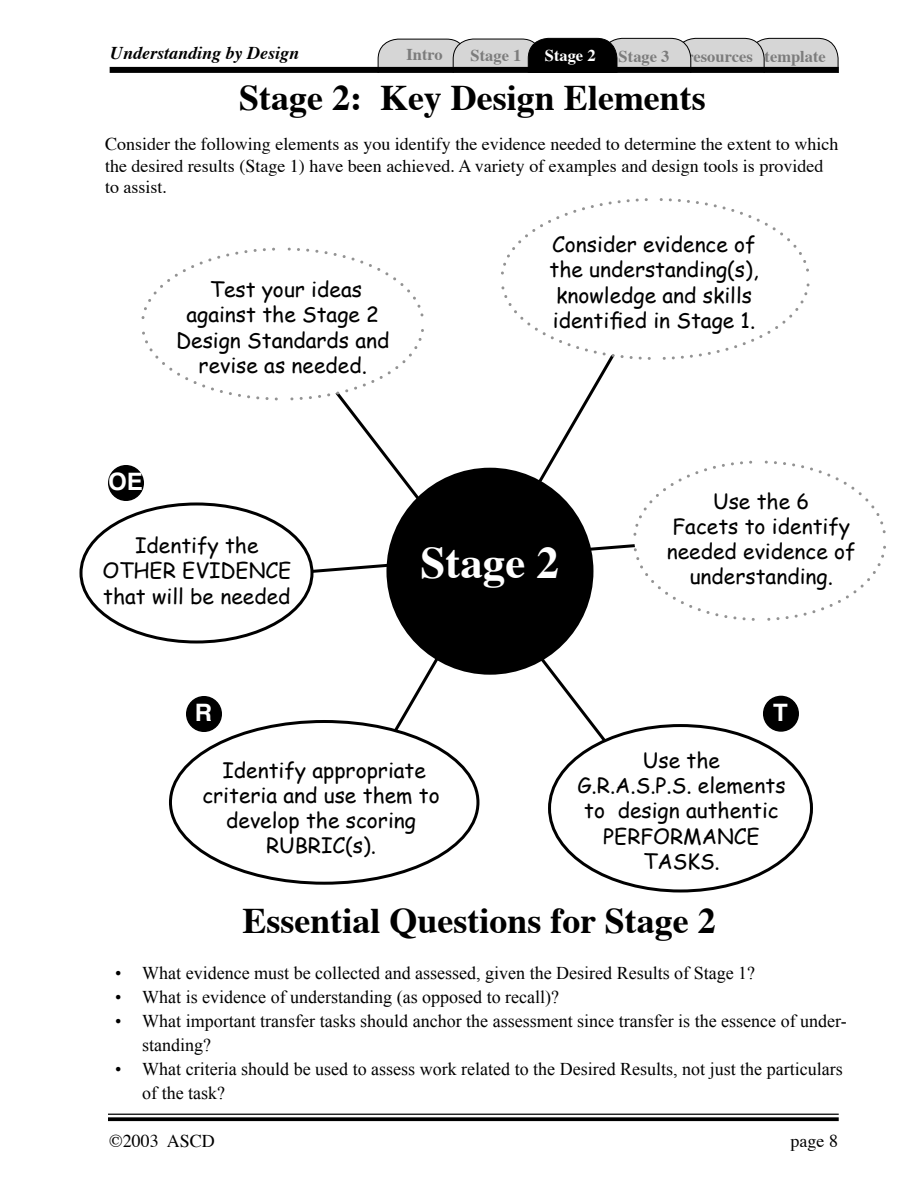
<style>
.page{position:relative;width:918px;height:1188px;background:#fff}
.page>*{position:absolute;margin:0;border:0;box-sizing:border-box;transform-origin:0 0}
.headline{font:700 45px "Times";color:#fff}
.headline-2{font:700 36px "Times";color:#000}
.letters{font:700 24px "Helvetica";color:#fff}
.Handwriting_14_center{font:21px/25.2px "Comic Sans MS";color:#000;text-align:center}
.Handwriting_small{font:21px "Comic Sans MS";color:#000}
.t1{font:18px/24px "Times New Roman";color:#000}
.subhead_14_left_bi{font:18px/21.6px "Times";color:#000}
.t2{font:italic 700 18px "Times";color:#000}
.t3{font:700 16.5px "Times";color:#7c7c7c}
.t4{font:700 16.5px "Times";color:#fff}
</style>
<div class="page">
<hr style="left:108px;top:1114px;width:731px;height:1px;background:#000">
<svg style="left:108px;top:1117px;width:731px;height:4px;background:#161616"></svg>
<svg style="left:378px;top:38px;width:460px;height:29px;background:#a7a7a7"></svg>
<div style="left:110px;top:67px;width:729px;height:6px;background:#000"></div>
<svg style="left:369px;top:362px;width:263px;height:411px"></svg>
<div style="left:764px;top:696px;width:34px;height:35px;background:#000;border-radius:50%"></div>
<div style="left:763px;top:696px;width:36px;height:36px;border:2px solid #000;border-radius:50%"></div>
<div style="left:187px;top:697px;width:34px;height:34px;background:#000;border-radius:50%"></div>
<div style="left:186px;top:696px;width:36px;height:36px;border:2px solid #000;border-radius:50%"></div>
<div style="left:389px;top:471px;width:201px;height:201px;background:#000;border-radius:50%"></div>
<div style="left:170px;top:722px;width:308px;height:161px;background:#fff;border-radius:50%"></div>
<div style="left:550px;top:726px;width:262px;height:165px;background:#fff;border-radius:50%"></div>
<svg style="left:141px;top:247px;width:285px;height:155px"></svg>
<svg style="left:501px;top:198px;width:309px;height:164px"></svg>
<svg style="left:307px;top:459px;width:579px;height:164px"></svg>
<div style="left:109px;top:466px;width:34px;height:34px;background:#000;border-radius:50%"></div>
<div style="left:108px;top:465px;width:36px;height:36px;border:2px solid #000;border-radius:50%"></div>
<p class="t2" style="left:110px;top:36px;width:191px">Understanding by Design</p>
<p class="t3" style="left:406px;top:38px;width:38px">Intro</p>
<p class="t3" style="left:471px;top:40px;width:52px">Stage 1</p>
<p class="t4" style="left:545px;top:40px;width:52px">Stage 2</p>
<p class="t3" style="left:619px;top:40px;width:52px">Stage 3</p>
<p class="t3" style="left:686px;top:40px;width:68px">resources</p>
<p class="t3" style="left:765px;top:40px;width:63px">template</p>
<p class="headline-2" style="left:239px;top:63px;width:468px">Stage 2: Key Design Elements</p>
<p class="subhead_14_left_bi" style="left:105px;top:132px;width:735px">Consider the following elements as you identify the evidence needed to determine the extent to which the desired results (Stage 1) have been achieved. A variety of examples and design tools is provided to assist.</p>
<p class="Handwriting_14_center" style="left:176px;top:276px;width:215px">Test your ideas against the Stage 2<br>Design Standards and</p>
<p class="Handwriting_14_center" style="left:199px;top:352px;width:170px">revise as needed.</p>
<p class="Handwriting_14_center" style="left:549px;top:231px;width:211px">Consider evidence of the understanding(s), knowledge and skills identified in Stage 1.</p>
<p class="letters" style="left:108px;top:460px;width:36px">OE</p>
<p class="Handwriting_14_center" style="left:135px;top:532px;width:125px">Identify the</p>
<p class="Handwriting_14_center" style="left:102px;top:557px;width:190px">OTHER EVIDENCE</p>
<p class="Handwriting_14_center" style="left:103px;top:582px;width:189px">that will be needed</p>
<p class="headline" style="left:420px;top:520px;width:140px">Stage 2</p>
<p class="Handwriting_14_center" style="left:713px;top:488px;width:98px">Use the 6</p>
<p class="Handwriting_14_center" style="left:667px;top:513px;width:191px;text-align:left">Facets to identify needed evidence of</p>
<p class="Handwriting_14_center" style="left:690px;top:563px;width:145px">understanding.</p>
<p class="letters" style="left:195px;top:691px;width:19px">R</p>
<p class="letters" style="left:773px;top:691px;width:16px">T</p>
<p class="t1" style="left:115px;top:961px;width:8px;text-align:justify">• • •</p>
<p class="t1" style="left:115px;top:1057px;width:8px">•</p>
<p class="Handwriting_14_center" style="left:202px;top:757px;width:239px">Identify appropriate criteria and use them to</p>
<p class="Handwriting_14_center" style="left:226px;top:807px;width:191px">develop the scoring<br>RUBRIC(s).</p>
<p class="Handwriting_small" style="left:643px;top:745px;width:79px">Use the</p>
<p class="Handwriting_small" style="left:577px;top:770px;width:210px">G.R.A.S.P.S. elements</p>
<p class="Handwriting_small" style="left:584px;top:795px;width:196px">to design authentic</p>
<p class="Handwriting_small" style="left:603px;top:820px;width:158px">PERFORMANCE</p>
<p class="Handwriting_small" style="left:643px;top:846px;width:78px">TASKS.</p>
<p class="headline-2" style="left:242px;top:887px;width:475px">Essential Questions for Stage 2</p>
<p class="t1" style="left:142px;top:961px;width:614px">What evidence must be collected and assessed, given the Desired Results of Stage 1?</p>
<p class="t1" style="left:142px;top:985px;width:418px">What is evidence of understanding (as opposed to recall)?</p>
<p class="t1" style="left:142px;top:1009px;width:706px">What important transfer tasks should anchor the assessment since transfer is the essence of under&shy;standing?</p>
<p class="t1" style="left:142px;top:1057px;width:702px">What criteria should be used to assess work related to the Desired Results, not just the particulars of the task?</p>
<p class="subhead_14_left_bi" style="left:109px;top:1129px;width:107px">©2003 ASCD</p>
<p class="subhead_14_left_bi" style="left:791px;top:1129px;width:49px">page 8</p>
</div>
